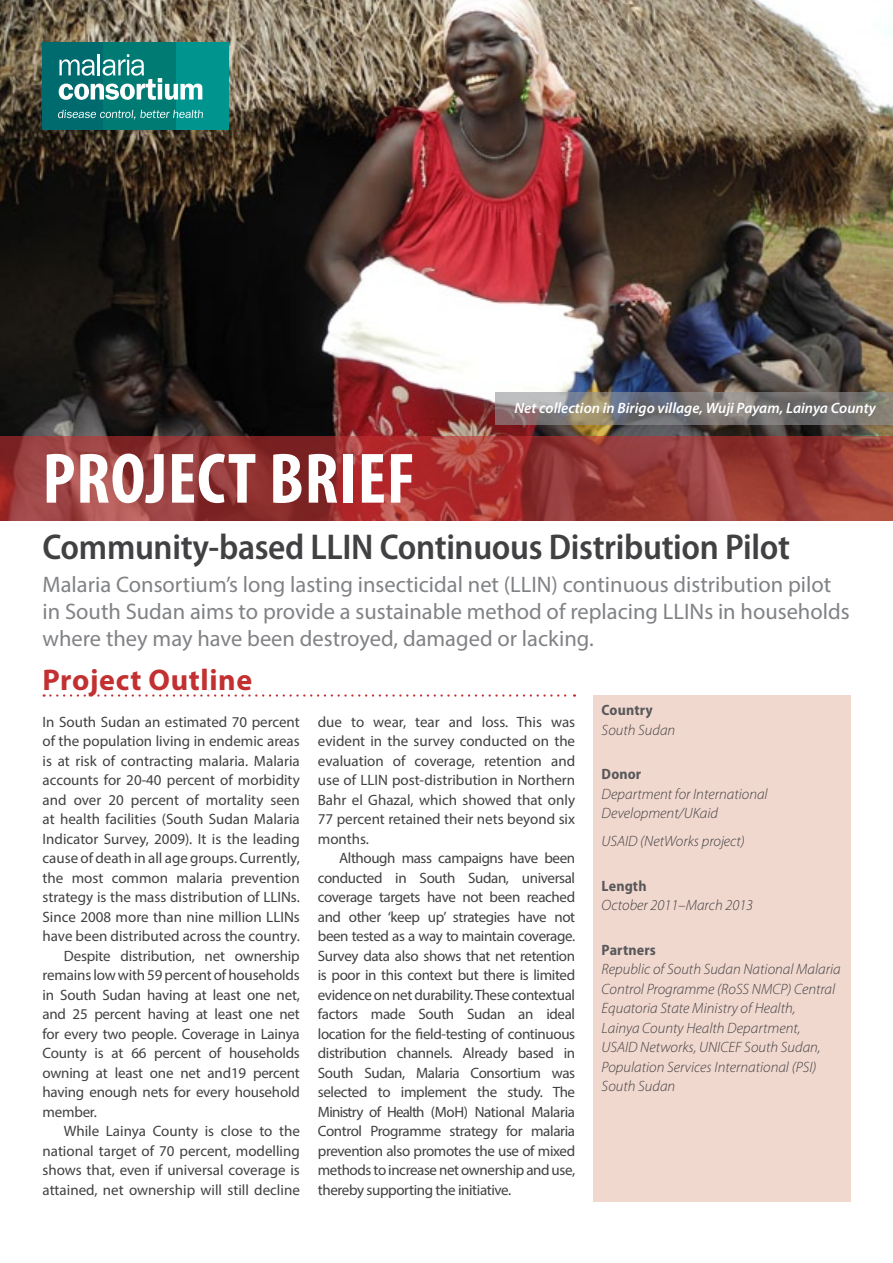
<style>
.page{position:relative;width:893px;height:1263px;background:#fff}
.page>*{position:absolute;margin:0;border:0;box-sizing:border-box;transform-origin:0 0}
.t1{font:700 condensed 72px "Myriad Pro";letter-spacing:.01em;color:#fff}
.t2{font:600 semi-condensed 36px "Myriad Pro";letter-spacing:-.01em;color:#414042}
.t3{font:700 30px "Myriad Pro";letter-spacing:.02em;color:#c23031}
.t4{font:22.5px/27px "Myriad Pro";color:#808285}
.t5{font:15px/19.5px "Myriad Pro";color:#414042;text-align:justify}
.t6{font:italic 300 15px/19.5px "Myriad Pro";color:#414042}
.t7{font:italic 600 15px "Myriad Pro";color:#fff}
.t8{font:700 semi-condensed 15px "Myriad Pro";letter-spacing:.01em;color:#58595b}
</style>
<div class="page">
<img style="left:0;top:0;width:893px;height:437px">
<div style="left:45px;top:43px;width:184px;height:87px;background:#00948e"></div>
<div style="left:45px;top:43px;width:131px;height:87px;background:#007b74"></div>
<div style="left:43px;top:43px;width:60px;height:87px;background:#006b6f"></div>
<svg style="left:59px;top:54px;width:144px;height:46px"></svg>
<svg style="left:58px;top:110px;width:145px;height:10px"></svg>
<svg style="left:0;top:437px;width:893px;height:84px;background:#9a3836"></svg>
<svg style="left:495px;top:393px;width:398px;height:32px;background:#7f7b7a"></svg>
<svg style="left:44px;top:694px;width:531px;height:3px"></svg>
<div style="left:593px;top:695px;width:257px;height:506px;background:#f1d8cf"></div>
<p class="t7" style="left:515px;top:398px;width:363px">Net collection in Birigo village, Wuji Payam, Lainya County</p>
<h1 class="t1" style="left:43px;top:434px;width:374px">PROJECT BRIEF</h1>
<h2 class="t2" style="left:43px;top:527px;width:749px">Community-based LLIN Continuous Distribution Pilot</h2>
<h3 class="t4" style="left:43px;top:571px;width:809px">Malaria Consortium’s long lasting insecticidal net (LLIN) continuous distribution pilot in South Sudan aims to provide a sustainable method of replacing LLINs in households where they may have been destroyed, damaged or lacking.</h3>
<h3 class="t3" style="left:43px;top:663px;width:211px">Project Outline</h3>
<p class="t5" style="left:43px;top:712px;width:259px">In South Sudan an estimated 70 percent</p>
<p class="t5" style="left:43px;top:731px;width:259px">of the population living in endemic areas</p>
<p class="t5" style="left:43px;top:751px;width:259px">is at risk of contracting malaria. Malaria</p>
<p class="t5" style="left:43px;top:770px;width:259px">accounts for 20-40 percent of morbidity</p>
<p class="t5" style="left:43px;top:790px;width:259px">and over 20 percent of mortality seen</p>
<p class="t5" style="left:43px;top:809px;width:259px">at health facilities (South Sudan Malaria</p>
<p class="t5" style="left:43px;top:829px;width:259px">Indicator Survey, 2009). It is the leading</p>
<p class="t5" style="left:43px;top:848px;width:259px">cause of death in all age groups. Currently,</p>
<p class="t5" style="left:43px;top:868px;width:259px">the most common malaria prevention</p>
<p class="t5" style="left:43px;top:887px;width:259px">strategy is the mass distribution of LLINs.</p>
<p class="t5" style="left:43px;top:907px;width:259px">Since 2008 more than nine million LLINs</p>
<p class="t5" style="left:43px;top:926px;width:259px">have been distributed across the country.</p>
<p class="t5" style="left:64px;top:946px;width:238px">Despite distribution, net ownership</p>
<p class="t5" style="left:43px;top:965px;width:259px">remains low with 59 percent of households</p>
<p class="t5" style="left:43px;top:985px;width:259px">in South Sudan having at least one net,</p>
<p class="t5" style="left:43px;top:1004px;width:259px">and 25 percent having at least one net</p>
<p class="t5" style="left:43px;top:1024px;width:259px">for every two people. Coverage in Lainya</p>
<p class="t5" style="left:43px;top:1043px;width:259px">County is at 66 percent of households</p>
<p class="t5" style="left:43px;top:1063px;width:259px">owning at least one net and19 percent</p>
<p class="t5" style="left:43px;top:1082px;width:259px">having enough nets for every household</p>
<p class="t5" style="left:43px;top:1102px;width:56px">member.</p>
<p class="t5" style="left:64px;top:1121px;width:238px">While Lainya County is close to the</p>
<p class="t5" style="left:43px;top:1141px;width:259px">national target of 70 percent, modelling</p>
<p class="t5" style="left:43px;top:1160px;width:259px">shows that, even if universal coverage is</p>
<p class="t5" style="left:43px;top:1180px;width:259px">attained, net ownership will still decline</p>
<p class="t8" style="left:602px;top:702px;width:53px">Country</p>
<p class="t6" style="left:602px;top:720px;width:75px">South Sudan</p>
<p class="t8" style="left:602px;top:766px;width:41px">Donor</p>
<p class="t6" style="left:602px;top:784px;width:168px">Department for International<br>Development/UKaid</p>
<p class="t6" style="left:602px;top:832px;width:145px">USAID (NetWorks project)</p>
<p class="t8" style="left:602px;top:877px;width:46px">Length</p>
<p class="t6" style="left:602px;top:896px;width:153px">October 2011–March 2013</p>
<p class="t8" style="left:602px;top:941px;width:56px">Partners</p>
<p class="t6" style="left:602px;top:960px;width:240px">Republic of South Sudan National Malaria Control Programme (RoSS NMCP) Central Equatoria State Ministry of Health,<br>Lainya County Health Department,<br>USAID Networks, UNICEF South Sudan, Population Services International (PSI)<br>South Sudan</p>
<p class="t5" style="left:318px;top:712px;width:259px">due to wear, tear and loss. This was evident in the survey conducted on the evaluation of coverage, retention and use of LLIN post-distribution in Northern Bahr el Ghazal, which showed that only 77 percent retained their nets beyond six months.</p>
<p class="t5" style="left:318px;top:848px;width:259px;text-indent:21px">Although mass campaigns have been conducted in South Sudan, universal coverage targets have not been reached and other ‘keep up’ strategies have not been tested as a way to maintain coverage.<br>Survey data also shows that net retention is poor in this context but there is limited evidence on net durability. These contextual factors made South Sudan an ideal location for the field-testing of continuous distribution channels. Already based in South Sudan, Malaria Consortium was selected to implement the study. The Ministry of Health (MoH) National Malaria Control Programme strategy for malaria prevention also promotes the use of mixed methods to increase net ownership and use, thereby supporting the initiative.</p>
</div>
